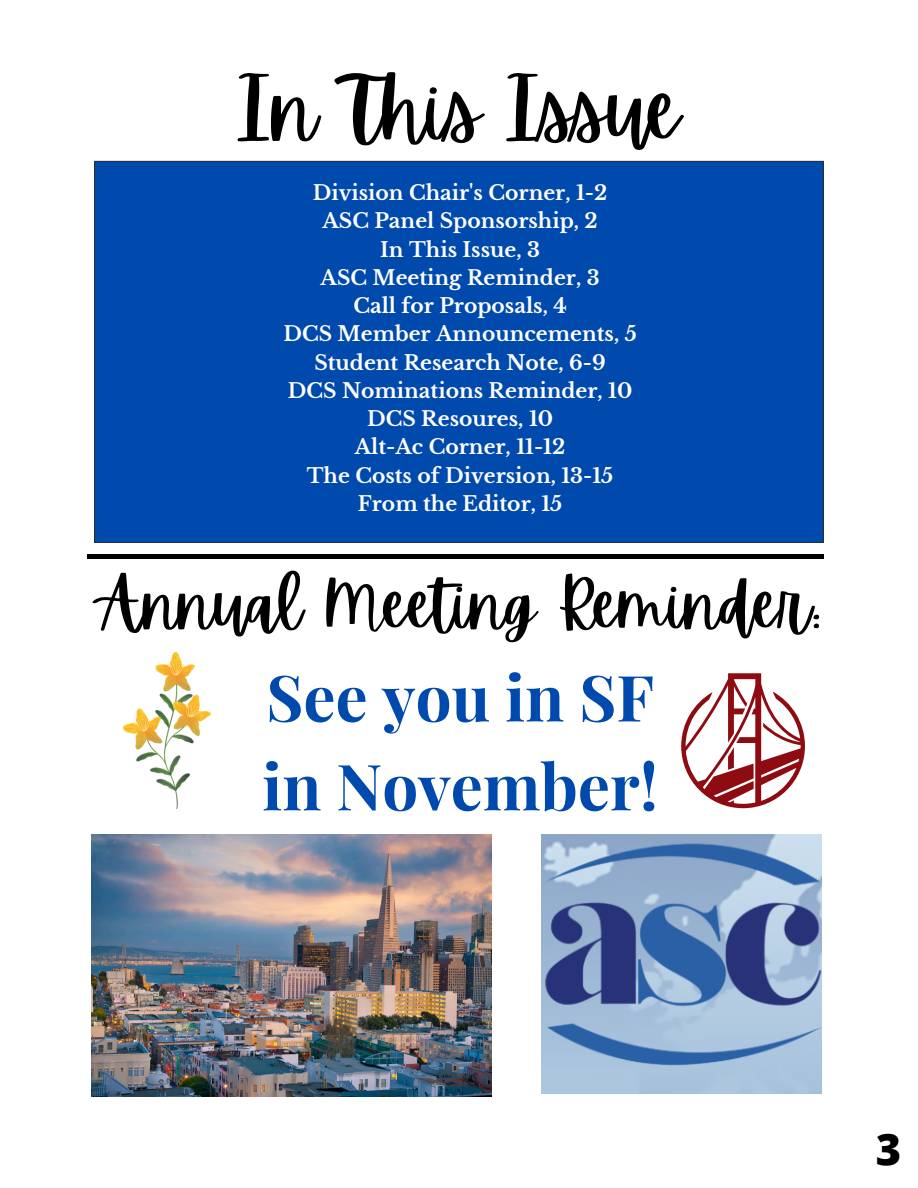
<style>
.page{position:relative;width:918px;height:1188px;background:#fff}
.page>*{position:absolute;margin:0;border:0;box-sizing:border-box;transform-origin:0 0}
.t1{font:82.5px "Apricots";color:#000}
.t2{font:65.4px "Apricots";color:#000}
.t3{font:700 63.75px/88.8px "Playfair Display";color:#004aad}
.t4{font:800 43.5px "Open Sans";color:#000}
.t5{font:700 20.25px "Libre Baskerville";color:#fff}
</style>
<div class="page">
<div style="left:94px;top:161px;width:730px;height:382px;background:#004aad"></div>
<div style="left:87px;top:554px;width:736px;height:5px;background:#000"></div>
<img style="left:541px;top:835px;width:280px;height:258px">
<img style="left:92px;top:835px;width:399px;height:262px">
<img style="left:123px;top:652px;width:88px;height:157px">
<svg style="left:681px;top:673px;width:124px;height:135px"></svg>
<p class="t1" style="left:238px;top:63px;width:443px">In This Issue</p>
<p class="t5" style="left:313px;top:180px;width:296px">Division Chair's Corner, 1-2</p>
<p class="t5" style="left:322px;top:209px;width:277px">ASC Panel Sponsorship, 2</p>
<p class="t5" style="left:380px;top:237px;width:161px">In This Issue, 3</p>
<p class="t5" style="left:321px;top:265px;width:281px">ASC Meeting Reminder, 3</p>
<p class="t5" style="left:353px;top:293px;width:215px">Call for Proposals, 4</p>
<p class="t5" style="left:283px;top:322px;width:355px">DCS Member Announcements, 5</p>
<p class="t5" style="left:314px;top:350px;width:293px">Student Research Note, 6-9</p>
<p class="t5" style="left:288px;top:378px;width:346px">DCS Nominations Reminder, 10</p>
<p class="t5" style="left:367px;top:407px;width:188px">DCS Resoures, 10</p>
<p class="t5" style="left:355px;top:435px;width:212px">Alt-Ac Corner, 11-12</p>
<h2 class="t5" style="left:307px;top:463px;width:308px">The Costs of Diversion, 13-15</h2>
<p class="t5" style="left:358px;top:491px;width:206px">From the Editor, 15</p>
<p class="t2" style="left:98px;top:568px;width:726px">Annual Meeting Reminder:</p>
<p class="t3" style="left:262px;top:651px;width:397px">See you in SF in November!</p>
<p class="t4" style="left:876px;top:1118px;width:27px">3</p>
</div>
